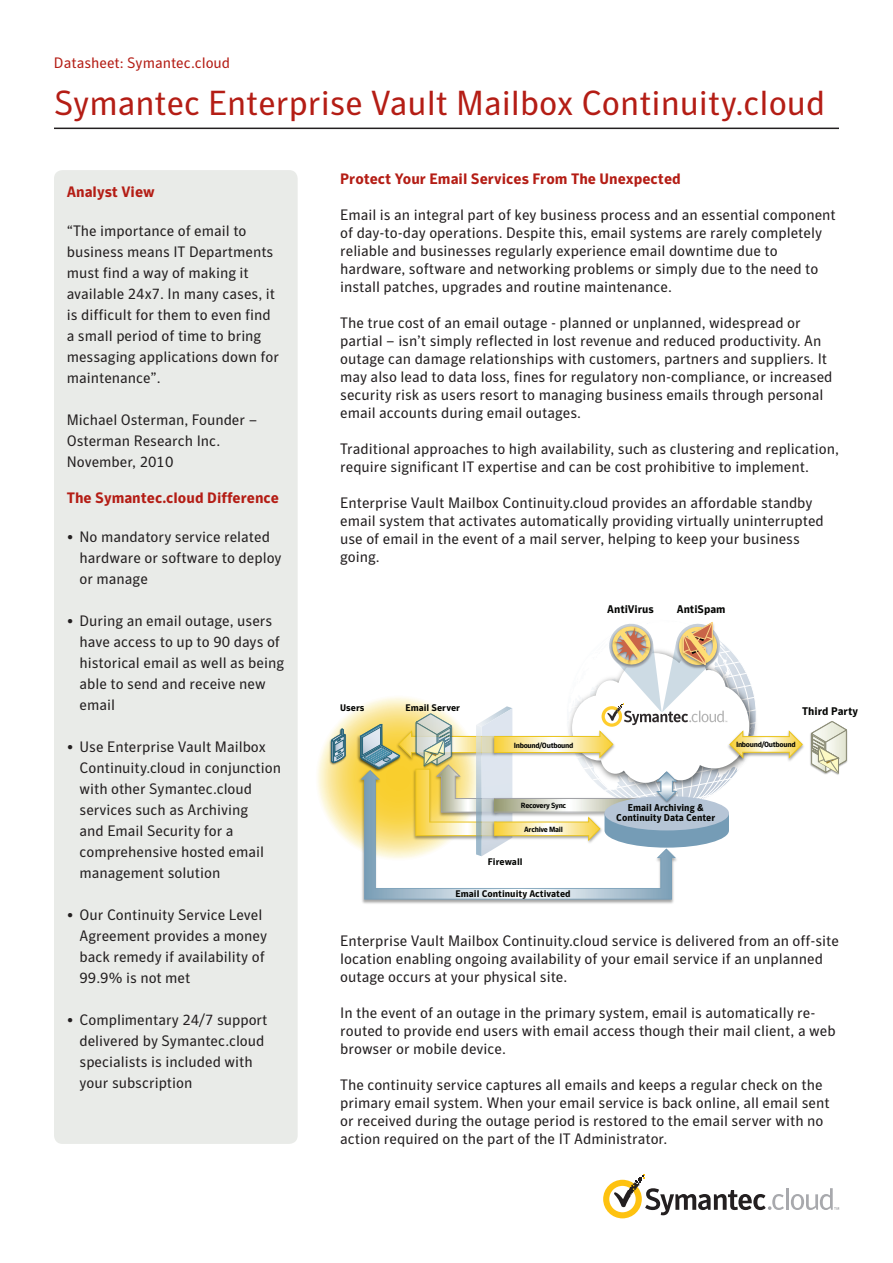
<style>
.page{position:relative;width:893px;height:1263px;background:#fff}
.page>*{position:absolute;margin:0;border:0;box-sizing:border-box;transform-origin:0 0}
.t1{font:34.5px "Symantec Sans";color:#b41d15}
.t2{font:15px/21px "Symantec Sans";color:#231f20}
.t3{font:700 15px "Symantec Sans";color:#b41d15}
.t4{font:15px "Symantec Sans";color:#b41d15}
.t5{font:700 10.95px "Symantec Sans";color:#040503}
.t6{font:700 9.9px/10.1px "Symantec Sans";color:#040503;text-align:center;scale:.96 1}
.t7{font:700 9.45px "Symantec Sans";color:#040503}
.t8{font:700 7.5px "Symantec Sans";letter-spacing:-.04em;color:#040503}
</style>
<div class="page">
<div style="left:54px;top:170px;width:244px;height:974px;background:#e9ebe8;border-radius:9px"></div>
<svg style="left:310px;top:690px;width:175px;height:175px"></svg>
<img style="left:357px;top:774px;width:317px;height:130px">
<img style="left:810px;top:721px;width:38px;height:54px">
<svg style="left:811px;top:722px;width:36px;height:52px"></svg>
<img style="left:328px;top:727px;width:20px;height:40px">
<svg style="left:331px;top:729px;width:14px;height:34px"></svg>
<img style="left:355px;top:734px;width:5px;height:40px">
<img style="left:356px;top:743px;width:4px;height:29px">
<svg style="left:360px;top:622px;width:444px;height:277px"></svg>
<hr style="left:54px;top:128px;width:785px;height:1px;background:#231f20">
<hr style="left:786px;top:1188px;width:3px;height:22px;background:#a8a9ad">
<svg style="left:791px;top:1188px;width:48px;height:22px"></svg>
<svg style="left:603px;top:1174px;width:181px;height:44px"></svg>
<p class="t4" style="left:54px;top:54px;width:178px">Datasheet: Symantec.cloud</p>
<h1 class="t1" style="left:54px;top:82px;width:773px">Symantec Enterprise Vault Mailbox Continuity.cloud</h1>
<p class="t3" style="left:67px;top:183px;width:90px">Analyst View</p>
<p class="t2" style="left:67px;top:220px;width:214px">“The importance of email to business means IT Departments must find a way of making it available 24x7. In many cases, it is difficult for them to even find a small period of time to bring messaging applications down for maintenance”.</p>
<p class="t2" style="left:67px;top:409px;width:192px">Michael Osterman, Founder –<br>Osterman Research Inc.<br>November, 2010</p>
<p class="t3" style="left:67px;top:489px;width:214px">The Symantec.cloud Difference</p>
<p class="t2" style="left:80px;top:526px;width:204px;text-indent:-13px">• No mandatory service related hardware or software to deploy or manage</p>
<p class="t2" style="left:80px;top:610px;width:206px;text-indent:-13px">• During an email outage, users have access to up to 90 days of historical email as well as being able to send and receive new email</p>
<p class="t2" style="left:80px;top:736px;width:203px;text-indent:-13px">• Use Enterprise Vault Mailbox<br>Continuity.cloud in conjunction with other Symantec.cloud services such as Archiving<br>and Email Security for a comprehensive hosted email management solution</p>
<p class="t2" style="left:80px;top:904px;width:189px;text-indent:-13px">• Our Continuity Service Level<br>Agreement provides a money back remedy if availability of<br>99.9% is not met</p>
<p class="t2" style="left:80px;top:1009px;width:190px;text-indent:-13px">• Complimentary 24/7 support delivered by Symantec.cloud specialists is included with your subscription</p>
<p class="t3" style="left:340px;top:170px;width:342px">Protect Your Email Services From The Unexpected</p>
<p class="t2" style="left:340px;top:206px;width:497px;line-height:18px">Email is an integral part of key business process and an essential component of day-to-day operations. Despite this, email systems are rarely completely reliable and businesses regularly experience email downtime due to hardware, software and networking problems or simply due to the need to install patches, upgrades and routine maintenance.</p>
<p class="t2" style="left:340px;top:314px;width:494px;line-height:18px">The true cost of an email outage - planned or unplanned, widespread or partial – isn’t simply reflected in lost revenue and reduced productivity. An outage can damage relationships with customers, partners and suppliers. It may also lead to data loss, fines for regulatory non-compliance, or increased security risk as users resort to managing business emails through personal email accounts during email outages.</p>
<p class="t2" style="left:340px;top:440px;width:500px;line-height:18px">Traditional approaches to high availability, such as clustering and replication, require significant IT expertise and can be cost prohibitive to implement.</p>
<p class="t2" style="left:340px;top:494px;width:485px;line-height:18px">Enterprise Vault Mailbox Continuity.cloud provides an affordable standby email system that activates automatically providing virtually uninterrupted use of email in the event of a mail server, helping to keep your business going.</p>
<p class="t5" style="left:607px;top:604px;width:48px">AntiVirus</p>
<p class="t5" style="left:677px;top:604px;width:50px">AntiSpam</p>
<p class="t7" style="left:340px;top:703px;width:26px">Users</p>
<p class="t7" style="left:405px;top:703px;width:56px">Email Server</p>
<p class="t5" style="left:802px;top:705px;width:57px">Third Party</p>
<p class="t8" style="left:514px;top:741px;width:61px">Inbound/Outbound</p>
<p class="t8" style="left:736px;top:740px;width:61px">Inbound/Outbound</p>
<p class="t8" style="left:521px;top:802px;width:47px">Recovery Sync</p>
<p class="t8" style="left:524px;top:825px;width:40px">Archive Mail</p>
<p class="t6" style="left:616px;top:802px;width:105px">Email Archiving &amp;<br>Continuity Data Center</p>
<p class="t7" style="left:488px;top:857px;width:36px">Firewall</p>
<p class="t7" style="left:456px;top:888px;width:117px">Email Continuity Activated</p>
<p class="t2" style="left:340px;top:931px;width:500px;line-height:18px">Enterprise Vault Mailbox Continuity.cloud service is delivered from an off-site location enabling ongoing availability of your email service if an unplanned outage occurs at your physical site.</p>
<p class="t2" style="left:340px;top:1003px;width:497px;line-height:18px">In the event of an outage in the primary system, email is automatically re&shy;routed to provide end users with email access though their mail client, a web browser or mobile device.</p>
<p class="t2" style="left:340px;top:1075px;width:491px;line-height:18px">The continuity service captures all emails and keeps a regular check on the primary email system. When your email service is back online, all email sent or received during the outage period is restored to the email server with no action required on the part of the IT Administrator.</p>
</div>
